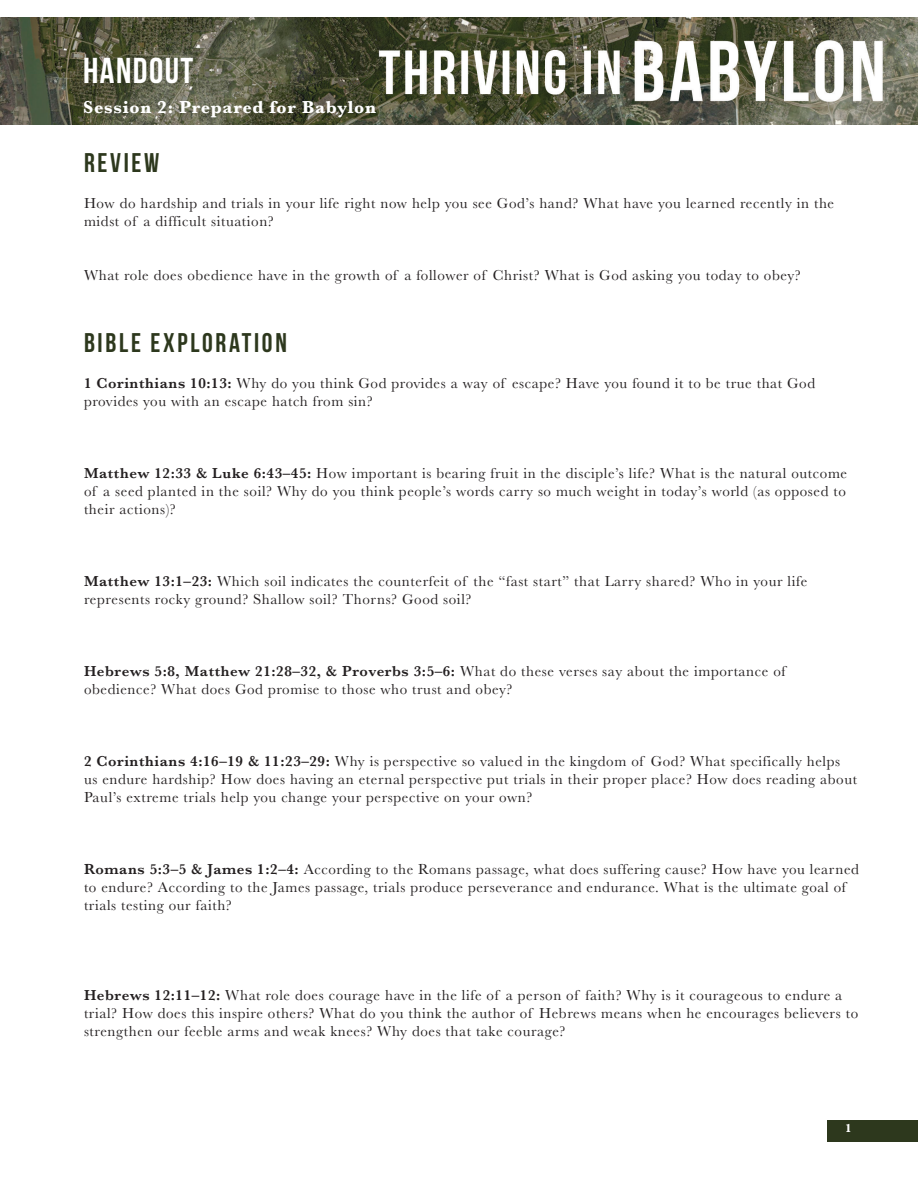
<style>
.page{position:relative;width:918px;height:1188px;background:#fff}
.page>*{position:absolute;margin:0;border:0;box-sizing:border-box;transform-origin:0 0}
.t1{font:36px "Bebas Neue";letter-spacing:.04em;color:#fff}
.t2{font:27px "Bebas Neue";letter-spacing:.1em;color:#2d381d}
.t3{font:700 18px "Baskerville";letter-spacing:.04em;color:#fff}
.t4{font:15px/18px "Baskerville";letter-spacing:.04em;color:#231f20}
.t5{font:700 12px "Baskerville";color:#fff}
.s1{font-weight:600}
</style>
<div class="page">
<img style="left:0;top:17px;width:918px;height:107px">
<div style="left:827px;top:1120px;width:91px;height:21px;background:#2d381d"></div>
<p class="t1" style="left:83px;top:51px;width:112px">HANDOUT</p>
<p class="t3" style="left:83px;top:94px;width:294px">Session 2: Prepared for Babylon</p>
<p class="t2" style="left:84px;top:148px;width:77px">REVIEW</p>
<p class="t4" style="left:84px;top:194px;width:752px">How do hardship and trials in your life right now help you see God’s hand? What have you learned recently in the midst of a difficult situation?</p>
<p class="t4" style="left:84px;top:266px;width:718px">What role does obedience have in the growth of a follower of Christ? What is God asking you today to obey?</p>
<p class="t2" style="left:84px;top:328px;width:204px">BIBLE EXPLORATION</p>
<p class="t4" style="left:84px;top:374px;width:733px"><span class="s1">1 Corinthians 10:13:</span> Why do you think God provides a way of escape? Have you found it to be true that God provides you with an escape hatch from sin?</p>
<p class="t4" style="left:84px;top:464px;width:765px;text-align:justify"><span class="s1">Matthew 12:33 &amp; Luke 6:43–45:</span> How important is bearing fruit in the disciple’s life? What is the natural outcome of a seed planted in the soil? Why do you think people’s words carry so much weight in today’s world (as opposed to their actions)?</p>
<p class="t4" style="left:84px;top:572px;width:725px"><span class="s1">Matthew 13:1–23:</span> Which soil indicates the counterfeit of the “fast start” that Larry shared? Who in your life represents rocky ground? Shallow soil? Thorns? Good soil?</p>
<p class="t4" style="left:84px;top:662px;width:703px"><span class="s1">Hebrews 5:8, Matthew 21:28–32, &amp; Proverbs 3:5–6:</span> What do these verses say about the importance of obedience? What does God promise to those who trust and obey?</p>
<p class="t4" style="left:84px;top:752px;width:775px"><span class="s1">2 Corinthians 4:16–19 &amp; 11:23–29:</span> Why is perspective so valued in the kingdom of God? What specifically helps us endure hardship? How does having an eternal perspective put trials in their proper place? How does reading about<br>Paul’s extreme trials help you change your perspective on your own?</p>
<p class="t4" style="left:84px;top:860px;width:776px"><span class="s1">Romans 5:3–5 &amp; James 1:2–4:</span> According to the Romans passage, what does suffering cause? How have you learned to endure? According to the James passage, trials produce perseverance and endurance. What is the ultimate goal of trials testing our faith?</p>
<p class="t4" style="left:84px;top:986px;width:776px"><span class="s1">Hebrews 12:11–12:</span> What role does courage have in the life of a person of faith? Why is it courageous to endure a trial? How does this inspire others? What do you think the author of Hebrews means when he encourages believers to strengthen our feeble arms and weak knees? Why does that take courage?</p>
<p class="t5" style="left:845px;top:1120px;width:8px">1</p>
</div>
